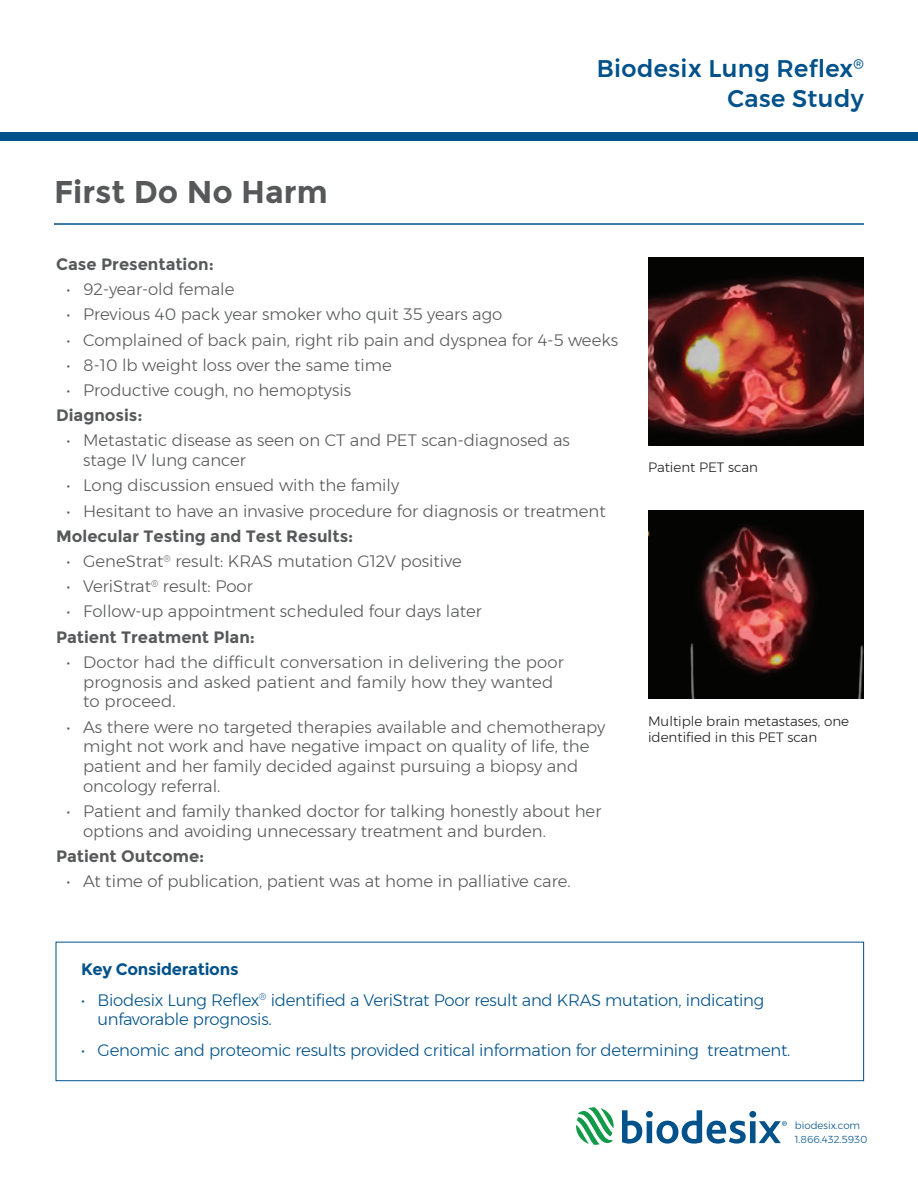
<style>
.page{position:relative;width:918px;height:1188px;background:#fff}
.page>*{position:absolute;margin:0;border:0;box-sizing:border-box;transform-origin:0 0}
.t1{font:700 31.5px "Montserrat";color:#57585a}
.t2{font:500 24px/30px "Montserrat";letter-spacing:.02em;color:#01518a;text-align:right}
.t3{font:300 16.5px/19.8px "Montserrat";color:#57585a}
.t4{font:300 16.5px/19.8px "Montserrat";letter-spacing:-.015em;color:#01518a}
.t5{font:700 16.5px "Montserrat";color:#57585a}
.t6{font:700 16.5px "Montserrat";letter-spacing:-.015em;color:#01518a}
.t7{font:300 13.5px/16.2px "Montserrat";color:#231f20}
.t8{font:300 10.2px/14.1px "Montserrat";color:#01518a}
</style>
<div class="page">
<img style="left:648px;top:511px;width:216px;height:188px">
<div style="left:56px;top:942px;width:808px;height:139px;border:1px solid #01518a"></div>
<div style="left:0;top:132px;width:918px;height:9px;background:#01518a"></div>
<svg style="left:622px;top:1110px;width:165px;height:34px"></svg>
<svg style="left:576px;top:1107px;width:38px;height:38px"></svg>
<img style="left:648px;top:257px;width:216px;height:188px">
<hr style="left:54px;top:223px;width:810px;height:2px;background:#01518a">
<h1 class="t1" style="left:54px;top:173px;width:275px">First Do No Harm</h1>
<h2 class="t2" style="left:597px;top:54px;width:269px">Biodesix Lung Reflex<sup>®<br></sup>Case Study</h2>
<p class="t5" style="left:56px;top:254px;width:159px">Case Presentation:</p>
<p class="t3" style="left:67px;top:279px;width:169px">• 92-year-old female</p>
<p class="t3" style="left:67px;top:304px;width:437px">• Previous 40 pack year smoker who quit 35 years ago</p>
<p class="t3" style="left:67px;top:330px;width:553px">• Complained of back pain, right rib pain and dyspnea for 4-5 weeks</p>
<p class="t3" style="left:67px;top:355px;width:327px">• 8-10 lb weight loss over the same time</p>
<p class="t3" style="left:67px;top:380px;width:286px">• Productive cough, no hemoptysis</p>
<p class="t5" style="left:56px;top:406px;width:88px">Diagnosis:</p>
<p class="t3" style="left:83px;top:430px;width:488px;text-indent:-16px">• Metastatic disease as seen on CT and PET scan-diagnosed as stage IV lung cancer</p>
<p class="t3" style="left:67px;top:475px;width:334px">• Long discussion ensued with the family</p>
<p class="t3" style="left:67px;top:501px;width:541px">• Hesitant to have an invasive procedure for diagnosis or treatment</p>
<p class="t5" style="left:56px;top:526px;width:299px">Molecular Testing and Test Results:</p>
<p class="t3" style="left:67px;top:551px;width:397px">• GeneStrat<sup>®</sup> result: KRAS mutation G12V positive</p>
<p class="t3" style="left:67px;top:576px;width:188px">• VeriStrat<sup>®</sup> result: Poor</p>
<p class="t3" style="left:67px;top:601px;width:417px">• Follow-up appointment scheduled four days later</p>
<p class="t5" style="left:56px;top:627px;width:200px">Patient Treatment Plan:</p>
<p class="t3" style="left:83px;top:652px;width:482px;text-indent:-16px">• Doctor had the difficult conversation in delivering the poor prognosis and asked patient and family how they wanted to proceed.</p>
<p class="t3" style="left:83px;top:717px;width:524px;text-indent:-16px">• As there were no targeted therapies available and chemotherapy might not work and have negative impact on quality of life, the patient and her family decided against pursuing a biopsy and oncology referral.</p>
<p class="t3" style="left:83px;top:801px;width:520px;text-indent:-16px">• Patient and family thanked doctor for talking honestly about her options and avoiding unnecessary treatment and burden.</p>
<p class="t5" style="left:56px;top:847px;width:150px">Patient Outcome:</p>
<p class="t3" style="left:67px;top:871px;width:506px">• At time of publication, patient was at home in palliative care.</p>
<p class="t7" style="left:648px;top:459px;width:111px">Patient PET scan</p>
<p class="t7" style="left:648px;top:712px;width:203px">Multiple brain metastases, one identified in this PET scan</p>
<p class="t6" style="left:81px;top:959px;width:159px">Key Considerations</p>
<p class="t4" style="left:98px;top:990px;width:668px;text-indent:-17px">• Biodesix Lung Reflex<sup>®</sup> identified a VeriStrat Poor result and KRAS mutation, indicating unfavorable prognosis.</p>
<p class="t4" style="left:81px;top:1040px;width:711px">• Genomic and proteomic results provided critical information for determining treatment.</p>
<p class="t8" style="left:795px;top:1118px;width:74px">biodesix.com<br>1.866.432.5930</p>
</div>
